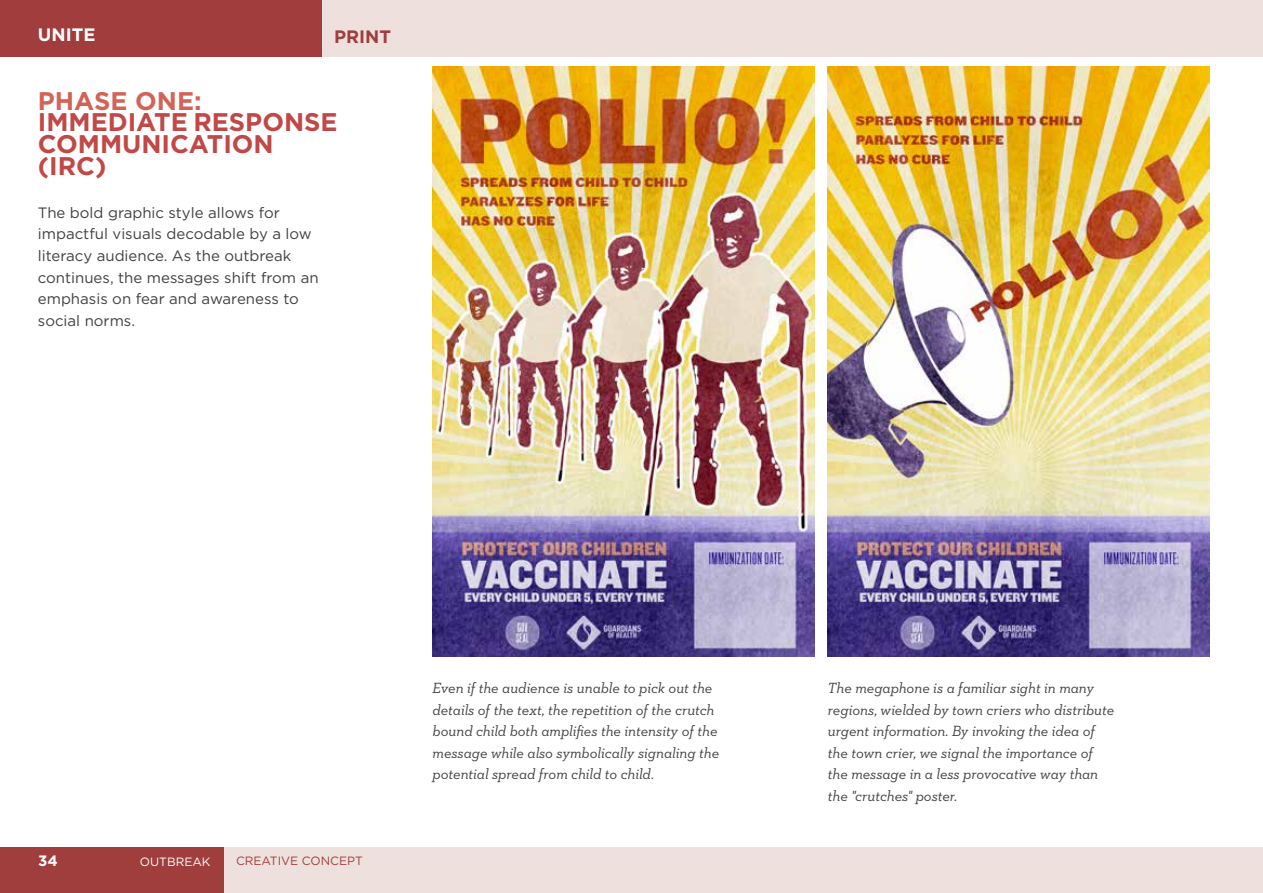
<style>
.page{position:relative;width:1263px;height:893px;background:#fff}
.page>*{position:absolute;margin:0;border:0;box-sizing:border-box;transform-origin:0 0}
.t1{font:700 25.5px/21.6px "Gotham";color:#c14847}
.t2{font:700 25.5px "Gotham";color:#d46357}
.t3{font:700 18px "Gotham";color:#fff}
.t4{font:700 18px "Gotham";color:#a03d3d}
.t5{font:italic 15px/21.6px "Neutraface Slab Text";color:#414042}
.t6{font:15px/21.6px "Gotham";color:#414042}
.t7{font:700 15px "Gotham";color:#fff}
.t8{font:12px "Gotham";color:#a03d3d}
.t9{font:12px "Gotham";color:#fff}
</style>
<div class="page">
<img style="left:433px;top:67px;width:382px;height:590px">
<img style="left:828px;top:67px;width:382px;height:590px">
<div style="left:0;top:0;width:1263px;height:57px;background:#eee1dd"></div>
<div style="left:0;top:0;width:322px;height:57px;background:#a13d3c"></div>
<div style="left:0;top:848px;width:1263px;height:45px;background:#eee1dd"></div>
<div style="left:0;top:848px;width:223px;height:45px;background:#a03d3d"></div>
<p class="t3" style="left:38px;top:23px;width:59px">UNITE</p>
<p class="t4" style="left:334px;top:24px;width:58px">PRINT</p>
<h1 class="t2" style="left:38px;top:84px;width:165px">PHASE ONE:</h1>
<h1 class="t1" style="left:38px;top:111px;width:301px">IMMEDIATE RESPONSE<br>COMMUNICATION (IRC)</h1>
<p class="t6" style="left:38px;top:201px;width:282px">The bold graphic style allows for impactful visuals decodable by a low literacy audience. As the outbreak continues, the messages shift from an emphasis on fear and awareness to social norms.</p>
<p class="t7" style="left:38px;top:851px;width:21px">34</p>
<p class="t9" style="left:140px;top:854px;width:72px">OUTBREAK</p>
<p class="t8" style="left:236px;top:853px;width:128px">CREATIVE CONCEPT</p>
<p class="t5" style="left:433px;top:677px;width:288px">Even if the audience is unable to pick out the details of the text, the repetition of the crutch bound child both amplifies the intensity of the message while also symbolically signaling the potential spread from child to child.</p>
<p class="t5" style="left:828px;top:677px;width:288px">The megaphone is a familiar sight in many regions, wielded by town criers who distribute urgent information. By invoking the idea of the town crier, we signal the importance of the message in a less provocative way than the "crutches" poster.</p>
</div>
